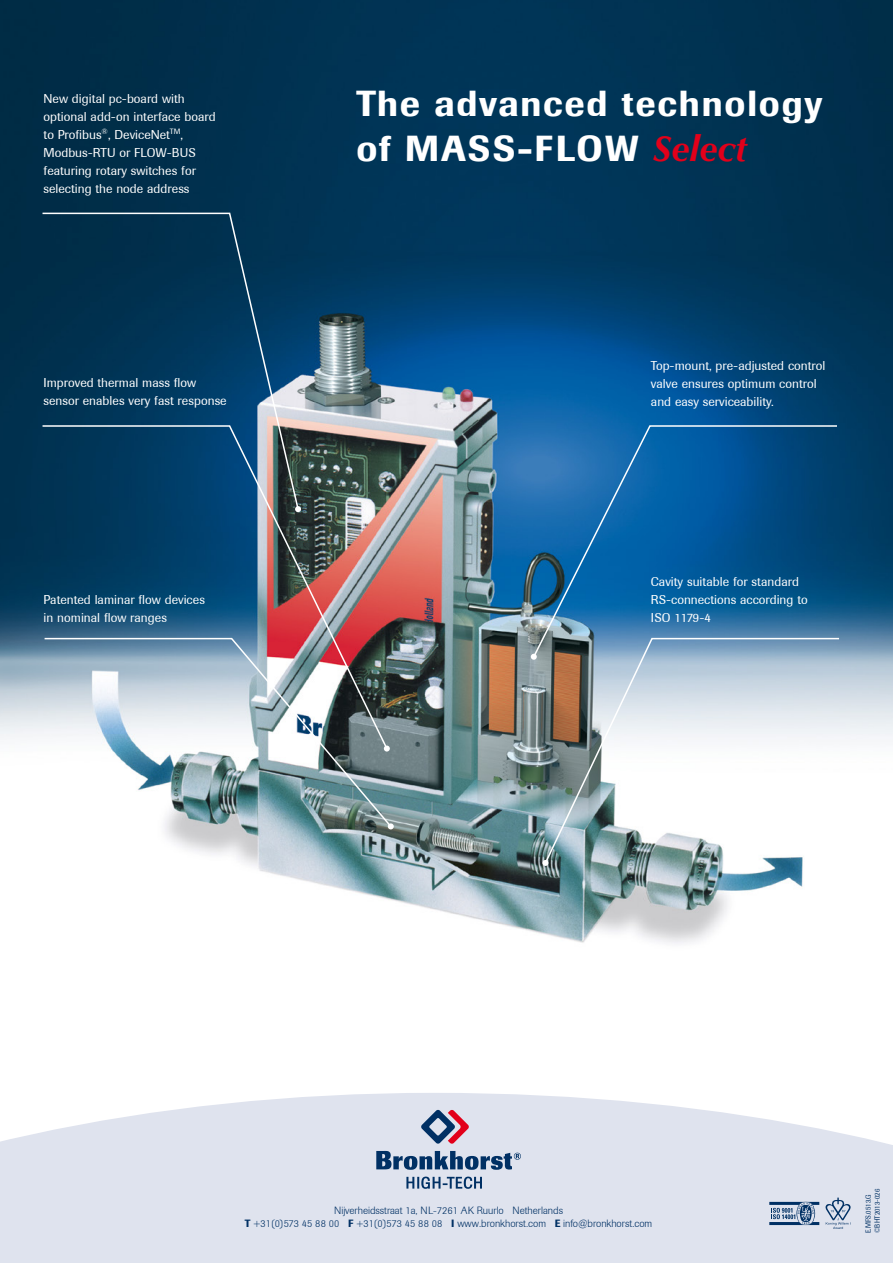
<style>
.page{position:relative;width:893px;height:1263px;background:#fff}
.page>*{position:absolute;margin:0;border:0;box-sizing:border-box;transform-origin:0 0}
.t1{font:500 36px "Berthold Imago";letter-spacing:.05em;color:#fff}
.Plat{font:12.75px/18px "Berthold Imago";color:#fff}
.t2{font:300 10.5px "Berthold Imago";color:#003064}
.t3{font:7.5px "Berthold Imago";color:#003064;scale:.9 1}
.s1{font-family:"Optima LT Std";font-weight:700;font-style:italic;color:#e2001a}
.s2{font-weight:500}
</style>
<div class="page">
<svg style="left:0;top:1093px;width:893px;height:170px;background:#e2e5ef"></svg>
<svg style="left:406px;top:1176px;width:76px;height:13px"></svg>
<svg style="left:421px;top:1109px;width:48px;height:35px;background:#a08da6"></svg>
<svg style="left:376px;top:1151px;width:145px;height:19px;background:#6c87a7"></svg>
<img style="left:0;top:0;width:893px;height:944px">
<svg style="left:41px;top:212px;width:259px;height:212px;background:#083a5b"></svg>
<img style="left:41px;top:424px;width:348px;height:326px">
<img style="left:43px;top:637px;width:350px;height:191px">
<svg style="left:388px;top:823px;width:6px;height:6px"></svg>
<svg style="left:532px;top:424px;width:306px;height:235px;background:#11609c"></svg>
<svg style="left:531px;top:654px;width:6px;height:6px"></svg>
<svg style="left:543px;top:637px;width:297px;height:228px"></svg>
<svg style="left:542px;top:860px;width:6px;height:6px"></svg>
<svg style="left:825px;top:1197px;width:26px;height:32px"></svg>
<svg style="left:769px;top:1202px;width:50px;height:23px"></svg>
<p class="Plat" style="left:44px;top:89px;width:174px">New digital pc-board with optional add-on interface board to Profibus<sup>®</sup>, DeviceNet<sup>TM</sup>,<br>Modbus-RTU or FLOW-BUS featuring rotary switches for selecting the node address</p>
<p class="Plat" style="left:44px;top:374px;width:185px">Improved thermal mass flow sensor enables very fast response</p>
<p class="Plat" style="left:44px;top:591px;width:163px">Patented laminar flow devices in nominal flow ranges</p>
<p class="t1" style="left:356px;top:81px;width:467px">The advanced technology</p>
<p class="t1" style="left:356px;top:126px;width:392px">of MASS-FLOW <span class="s1">Select</span></p>
<p class="Plat" style="left:651px;top:357px;width:176px">Top-mount, pre-adjusted control valve ensures optimum control and easy serviceability.</p>
<p class="Plat" style="left:651px;top:573px;width:158px">Cavity suitable for standard<br>RS-connections according to<br>ISO 1179-4</p>
<p class="t2" style="left:334px;top:1205px;width:230px">Nijverheidsstraat 1a, NL-7261 AK Ruurlo Netherlands</p>
<p class="t2" style="left:245px;top:1217px;width:409px"><span class="s2">T</span> +31(0)573 45 88 00 <span class="s2">F</span> +31(0)573 45 88 08 <span class="s2">I</span> www.bronkhorst.com <span class="s2">E</span> info@bronkhorst.com</p>
<p class="t3" style="left:864px;top:1233px;width:45px;rotate:-90deg">E.MFS.0513.G</p>
<p class="t3" style="left:873px;top:1233px;width:51px;rotate:-90deg">©BHT2013-026</p>
</div>
